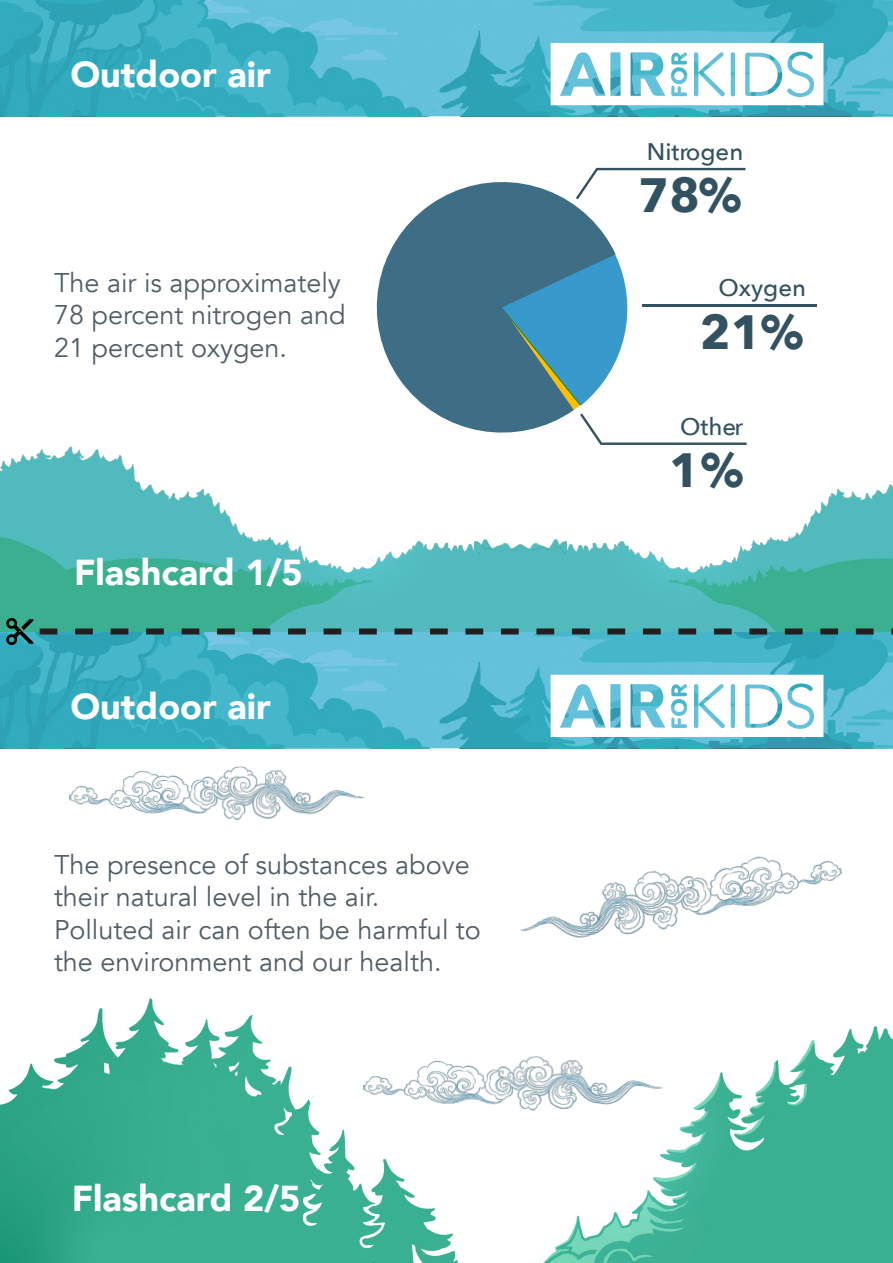
<style>
.page{position:relative;width:893px;height:1263px;background:#fff}
.page>*{position:absolute;margin:0;border:0;box-sizing:border-box;transform-origin:0 0}
.t1{font:700 48px "Avenir Next";color:#335261}
.t2{font:900 36px "Avenir";color:#fff}
.t3{font:27px/32.4px "Avenir";color:#525e65}
.t4{font:500 24px "Avenir Next";color:#335261}
</style>
<div class="page">
<svg style="left:0;top:631px;width:893px;height:117px;background:#46b3c8"></svg>
<svg style="left:551px;top:675px;width:272px;height:62px"></svg>
<img style="left:0;top:446px;width:474px;height:185px">
<img style="left:474px;top:484px;width:419px;height:144px">
<svg style="left:40px;top:628px;width:853px;height:6px;background:#377070"></svg>
<svg style="left:6px;top:618px;width:27px;height:27px"></svg>
<svg style="left:360px;top:167px;width:256px;height:283px;fill:#3d6e85"></svg>
<svg style="left:499px;top:253px;width:248px;height:192px"></svg>
<svg style="left:576px;top:168px;width:169px;height:31px"></svg>
<hr style="left:642px;top:304px;width:174px;height:2px;background:#335261">
<svg style="left:0;top:0;width:893px;height:116px;background:#47b3c9"></svg>
<svg style="left:551px;top:43px;width:272px;height:62px"></svg>
<img style="left:0;top:998px;width:893px;height:265px">
<img style="left:520px;top:856px;width:322px;height:82px">
<img style="left:363px;top:1055px;width:299px;height:56px">
<img style="left:69px;top:766px;width:295px;height:54px">
<p class="t2" style="left:70px;top:44px;width:202px">Outdoor air</p>
<p class="t3" style="left:54px;top:267px;width:293px">The air is approximately<br>78 percent nitrogen and<br>21 percent oxygen.</p>
<p class="t2" style="left:74px;top:542px;width:230px">Flashcard 1/5</p>
<p class="t2" style="left:70px;top:675px;width:202px">Outdoor air</p>
<p class="t3" style="left:54px;top:849px;width:417px">The presence of substances above their natural level in the air.</p>
<p class="t3" style="left:54px;top:914px;width:428px">Polluted air can often be harmful to the environment and our health.</p>
<p class="t2" style="left:72px;top:1168px;width:230px">Flashcard 2/5</p>
<p class="t4" style="left:647px;top:131px;width:98px">Nitrogen</p>
<h1 class="t1" style="left:638px;top:154px;width:105px">78%</h1>
<p class="t4" style="left:718px;top:267px;width:89px">Oxygen</p>
<h1 class="t1" style="left:700px;top:291px;width:105px">21%</h1>
<p class="t4" style="left:680px;top:406px;width:64px">Other</p>
<h1 class="t1" style="left:669px;top:429px;width:76px">1%</h1>
</div>
